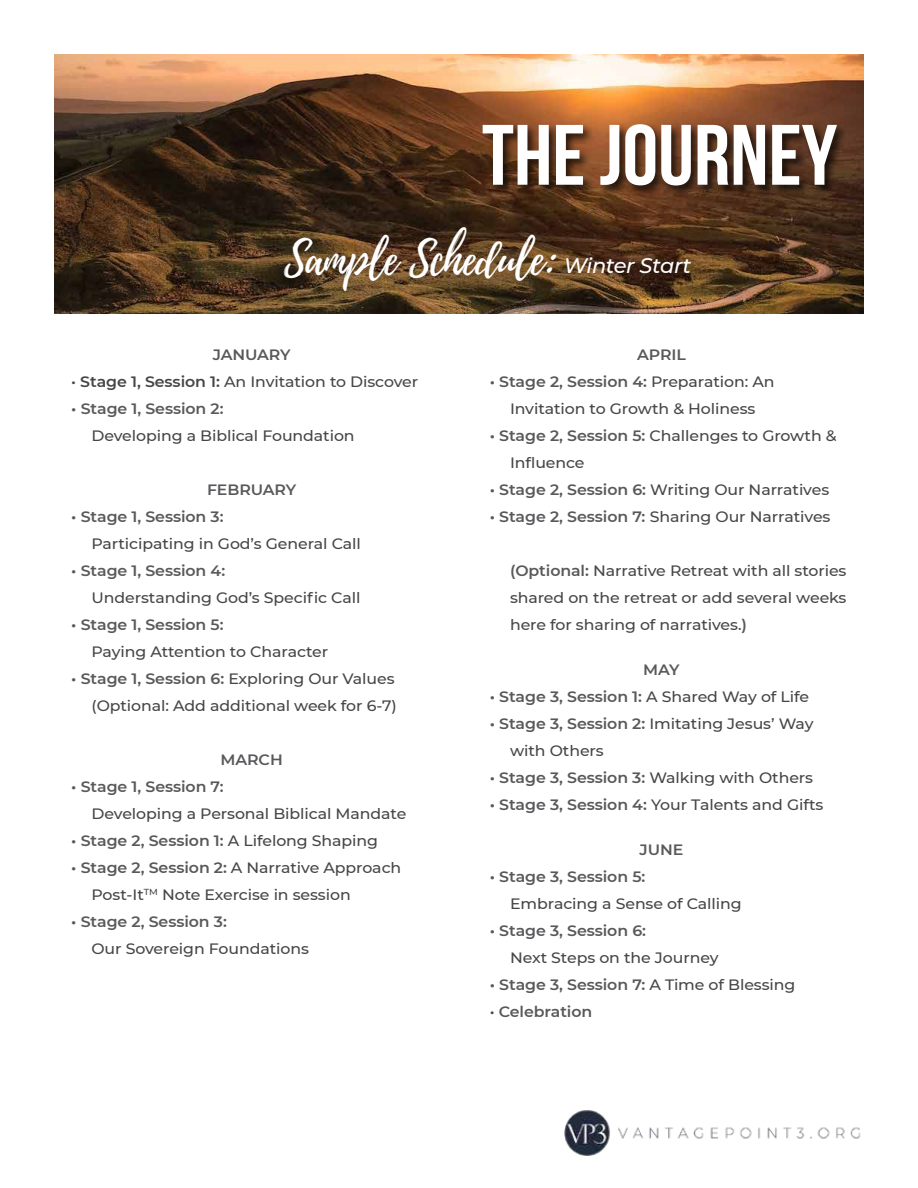
<style>
.page{position:relative;width:918px;height:1188px;background:#fff}
.page>*{position:absolute;margin:0;border:0;box-sizing:border-box;transform-origin:0 0}
.t1{font:85.5px "Bebas Neue";color:#fff;scale:1.05 1}
.t2{font:45px "Playlist Script";letter-spacing:-.02em;color:#fff}
.t3{font:500 15px/27px "Montserrat";letter-spacing:-.005em;color:#464547;scale:1.05 1}
.t4{font:600 15px "Montserrat";letter-spacing:-.005em;color:#58595b;scale:1.05 1}
.s1{font-family:"Montserrat";font-weight:500;font-style:italic;font-size:21px}
.s2{font-weight:600}
.s3{font-weight:600;color:#5b595a}
.s4{font-weight:600;color:#58595b}
.s5{font-weight:500;color:#464547}
</style>
<div class="page">
<img style="left:54px;top:54px;width:810px;height:259px">
<div style="left:279px;top:222px;width:419px;height:75px;background:#000;opacity:.25"></div>
<div style="left:480px;top:121px;width:369px;height:77px;background:#000;opacity:.75"></div>
<img style="left:564px;top:1110px;width:297px;height:46px">
<h1 class="t1" style="left:482px;top:108px;width:340px">THE JOURNEY</h1>
<h2 class="t2" style="left:284px;top:227px;width:409px">Sample Schedule: <span class="s1">Winter Start</span></h2>
<p class="t4" style="left:213px;top:344px;width:76px">JANUARY</p>
<p class="t3" style="left:71px;top:368px;width:332px">• <span class="s2">Stage 1, Session 1:</span> An Invitation to Discover</p>
<p class="t4" style="left:71px;top:398px;width:147px">• Stage 1, Session 2:</p>
<p class="t3" style="left:92px;top:422px;width:252px">Developing a Biblical Foundation</p>
<p class="t4" style="left:207px;top:479px;width:87px">FEBRUARY</p>
<p class="t4" style="left:71px;top:506px;width:147px">• Stage 1, Session 3:</p>
<p class="t3" style="left:92px;top:530px;width:258px">Participating in God’s General Call</p>
<p class="t3" style="left:92px;top:557px;width:258px;text-indent:-20px"><span class="s3">• Stage 1, Session 4</span><span class="s4">:<br></span>Understanding God’s Specific Call</p>
<p class="t4" style="left:71px;top:614px;width:147px">• Stage 1, Session 5:</p>
<p class="t3" style="left:92px;top:638px;width:227px">Paying Attention to Character</p>
<p class="t3" style="left:71px;top:665px;width:312px;text-align:right"><span class="s4">• Stage 1, Session 6:</span> Exploring Our Values (Optional: Add additional week for 6-7)</p>
<p class="t4" style="left:221px;top:749px;width:61px">MARCH</p>
<p class="t4" style="left:71px;top:776px;width:147px">• Stage 1, Session 7:</p>
<p class="t3" style="left:92px;top:800px;width:301px">Developing a Personal Biblical Mandate</p>
<p class="t4" style="left:71px;top:830px;width:294px">• Stage 2, Session 1: <span class="s5">A Lifelong Shaping</span></p>
<p class="t3" style="left:92px;top:854px;width:296px;text-indent:-20px"><span class="s4">• Stage 2, Session 2:</span> A Narrative Approach<br>Post-It<sup>TM</sup> Note Exercise in session</p>
<p class="t4" style="left:71px;top:911px;width:150px">• Stage 2, Session 3:</p>
<p class="t3" style="left:92px;top:935px;width:209px">Our Sovereign Foundations</p>
<p class="t4" style="left:637px;top:344px;width:48px">APRIL</p>
<p class="t3" style="left:490px;top:368px;width:273px;text-align:center"><span class="s4">• Stage 2, Session 4:</span> Preparation: An<br>Invitation to Growth &amp; Holiness</p>
<p class="t3" style="left:510px;top:422px;width:313px;text-indent:-20px"><span class="s4">• Stage 2, Session 5:</span> Challenges to Growth &amp;<br>Influence</p>
<p class="t3" style="left:490px;top:476px;width:325px"><span class="s4">• Stage 2, Session 6:</span> Writing Our Narratives</p>
<p class="t3" style="left:490px;top:503px;width:326px"><span class="s4">• Stage 2, Session 7:</span> Sharing Our Narratives</p>
<p class="t3" style="left:510px;top:557px;width:322px;text-align:justify"><span class="s4">(Optional:</span> Narrative Retreat with all stories shared on the retreat or add several weeks here for sharing of narratives.<span class="s4">)</span></p>
<p class="t4" style="left:643px;top:659px;width:36px">MAY</p>
<p class="t4" style="left:490px;top:686px;width:306px">• Stage 3, Session 1: <span class="s5">A Shared Way of Life</span></p>
<p class="t3" style="left:510px;top:710px;width:291px;text-indent:-20px"><span class="s4">• Stage 3, Session 2:</span> Imitating Jesus’ Way with Others</p>
<p class="t4" style="left:490px;top:767px;width:309px">• Stage 3, Session 3: <span class="s5">Walking with Others</span></p>
<p class="t3" style="left:490px;top:791px;width:319px"><span class="s4">• Stage 3, Session 4:</span> Your Talents and Gifts</p>
<p class="t4" style="left:640px;top:839px;width:43px">JUNE</p>
<p class="t4" style="left:490px;top:866px;width:150px">• Stage 3, Session 5:</p>
<p class="t3" style="left:510px;top:890px;width:222px">Embracing a Sense of Calling</p>
<p class="t4" style="left:490px;top:920px;width:150px">• Stage 3, Session 6:</p>
<p class="t3" style="left:510px;top:944px;width:200px">Next Steps on the Journey</p>
<p class="t4" style="left:490px;top:974px;width:293px">• Stage 3, Session 7: <span class="s5">A Time of Blessing</span></p>
<p class="t4" style="left:490px;top:1001px;width:99px"><span class="s5">•</span> Celebration</p>
</div>
